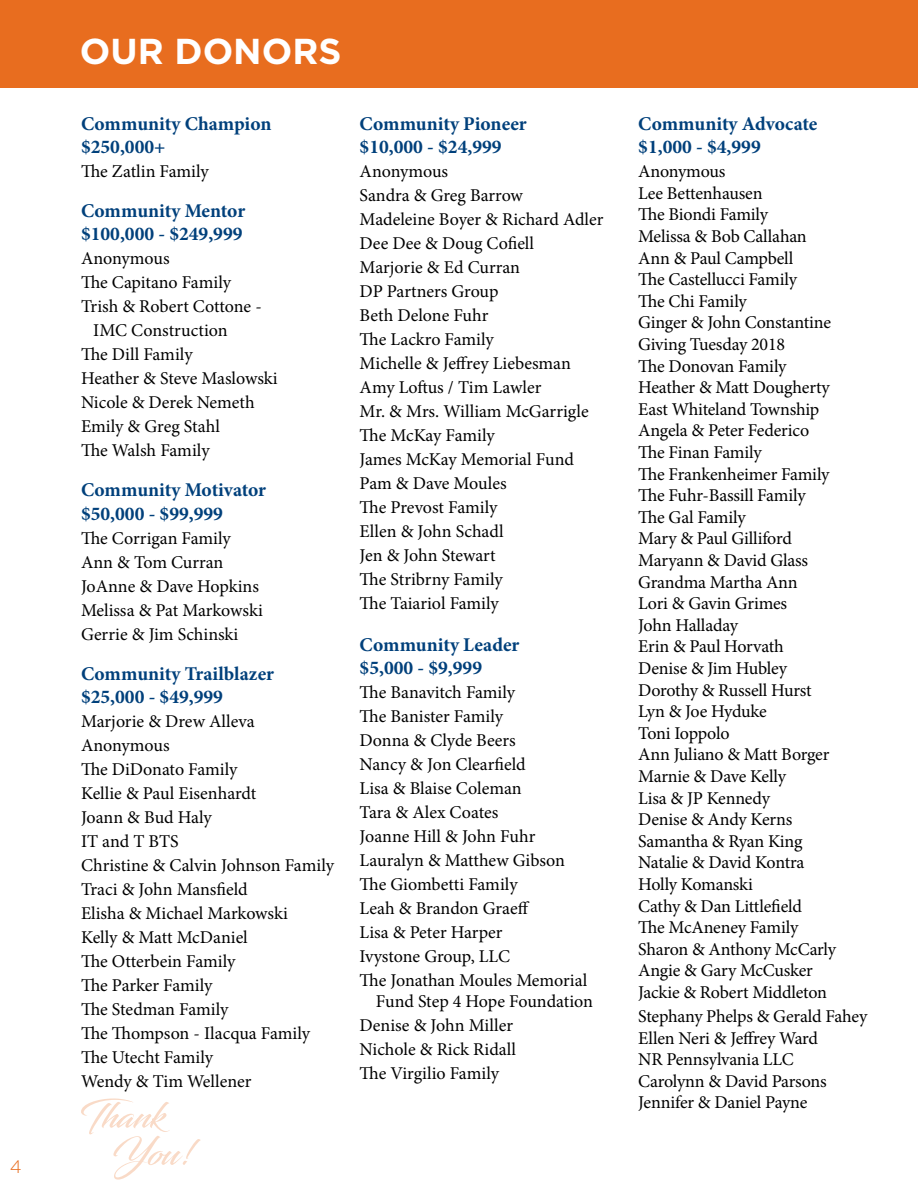
<style>
.page{position:relative;width:918px;height:1188px;background:#fff}
.page>*{position:absolute;margin:0;border:0;box-sizing:border-box;transform-origin:0 0}
.t1{font:700 36px "Gotham";color:#fff}
.t2{font:700 19.5px/23.4px "Minion Pro";color:#00407b}
.t3{font:18px/24px "Minion Pro";letter-spacing:-.01em;color:#000}
.t4{font:300 18px "Gotham";color:#e86d1f}
</style>
<div class="page">
<div style="left:0;top:0;width:918px;height:87px;background:#e86d1f"></div>
<svg style="left:81px;top:1098px;width:120px;height:82px"></svg>
<p class="t4" style="left:10px;top:1155px;width:13px">4</p>
<h1 class="t1" style="left:80px;top:28px;width:263px">OUR DONORS</h1>
<p class="t2" style="left:81px;top:112px;width:192px">Community Champion $250,000+</p>
<p class="t3" style="left:81px;top:159px;width:129px">The Zatlin Family</p>
<p class="t2" style="left:81px;top:199px;width:166px">Community Mentor $100,000 - $249,999</p>
<p class="t3" style="left:81px;top:247px;width:90px">Anonymous</p>
<p class="t3" style="left:81px;top:271px;width:152px">The Capitano Family</p>
<p class="t3" style="left:81px;top:295px;width:182px">Trish &amp; Robert Cottone -</p>
<p class="t3" style="left:93px;top:319px;width:136px">IMC Construction</p>
<p class="t3" style="left:81px;top:343px;width:113px">The Dill Family</p>
<p class="t3" style="left:81px;top:367px;width:198px">Heather &amp; Steve Maslowski</p>
<p class="t3" style="left:81px;top:391px;width:175px">Nicole &amp; Derek Nemeth</p>
<p class="t3" style="left:81px;top:415px;width:140px">Emily &amp; Greg Stahl</p>
<p class="t3" style="left:81px;top:439px;width:130px">The Walsh Family</p>
<p class="t2" style="left:81px;top:478px;width:187px">Community Motivator $50,000 - $99,999</p>
<p class="t3" style="left:81px;top:526px;width:183px">The Corrigan Family<br>Ann &amp; Tom Curran<br>JoAnne &amp; Dave Hopkins<br>Melissa &amp; Pat Markowski<br>Gerrie &amp; Jim Schinski</p>
<p class="t2" style="left:81px;top:661px;width:195px">Community Trailblazer $25,000 - $49,999</p>
<p class="t3" style="left:81px;top:709px;width:255px">Marjorie &amp; Drew Alleva<br>Anonymous<br>The DiDonato Family<br>Kellie &amp; Paul Eisenhardt<br>Joann &amp; Bud Haly<br>IT and T BTS<br>Christine &amp; Calvin Johnson Family<br>Traci &amp; John Mansfield<br>Elisha &amp; Michael Markowski<br>Kelly &amp; Matt McDaniel<br>The Otterbein Family<br>The Parker Family<br>The Stedman Family<br>The Thompson - Ilacqua Family<br>The Utecht Family<br>Wendy &amp; Tim Wellener</p>
<p class="t2" style="left:360px;top:112px;width:169px">Community Pioneer $10,000 - $24,999</p>
<p class="t3" style="left:360px;top:159px;width:245px">Anonymous<br>Sandra &amp; Greg Barrow<br>Madeleine Boyer &amp; Richard Adler<br>Dee Dee &amp; Doug Cofiell<br>Marjorie &amp; Ed Curran<br>DP Partners Group<br>Beth Delone Fuhr<br>The Lackro Family<br>Michelle &amp; Jeffrey Liebesman<br>Amy Loftus / Tim Lawler<br>Mr. &amp; Mrs. William McGarrigle<br>The McKay Family<br>James McKay Memorial Fund<br>Pam &amp; Dave Moules<br>The Prevost Family<br>Ellen &amp; John Schadl<br>Jen &amp; John Stewart<br>The Stribrny Family<br>The Taiariol Family</p>
<p class="t2" style="left:360px;top:632px;width:161px">Community Leader $5,000 - $9,999</p>
<p class="t3" style="left:360px;top:680px;width:229px">The Banavitch Family<br>The Banister Family<br>Donna &amp; Clyde Beers<br>Nancy &amp; Jon Clearfield<br>Lisa &amp; Blaise Coleman<br>Tara &amp; Alex Coates<br>Joanne Hill &amp; John Fuhr<br>Lauralyn &amp; Matthew Gibson<br>The Giombetti Family<br>Leah &amp; Brandon Graeff<br>Lisa &amp; Peter Harper<br>Ivystone Group, LLC<br>The Jonathan Moules Memorial</p>
<p class="t3" style="left:360px;top:990px;width:235px;text-indent:16px">Fund Step 4 Hope Foundation<br>Denise &amp; John Miller<br>Nichole &amp; Rick Ridall<br>The Virgilio Family</p>
<p class="t2" style="left:638px;top:112px;width:181px">Community Advocate $1,000 - $4,999</p>
<p class="t3" style="left:638px;top:161px;width:199px;line-height:21.6px">Anonymous<br>Lee Bettenhausen<br>The Biondi Family<br>Melissa &amp; Bob Callahan<br>Ann &amp; Paul Campbell<br>The Castellucci Family<br>The Chi Family<br>Ginger &amp; John Constantine<br>Giving Tuesday 2018<br>The Donovan Family<br>Heather &amp; Matt Dougherty<br>East Whiteland Township<br>Angela &amp; Peter Federico<br>The Finan Family<br>The Frankenheimer Family<br>The Fuhr-Bassill Family<br>The Gal Family<br>Mary &amp; Paul Gilliford<br>Maryann &amp; David Glass<br>Grandma Martha Ann<br>Lori &amp; Gavin Grimes<br>John Halladay<br>Erin &amp; Paul Horvath<br>Denise &amp; Jim Hubley<br>Dorothy &amp; Russell Hurst<br>Lyn &amp; Joe Hyduke<br>Toni Ioppolo<br>Ann Juliano &amp; Matt Borger<br>Marnie &amp; Dave Kelly<br>Lisa &amp; JP Kennedy<br>Denise &amp; Andy Kerns<br>Samantha &amp; Ryan King<br>Natalie &amp; David Kontra<br>Holly Komanski<br>Cathy &amp; Dan Littlefield<br>The McAneney Family<br>Sharon &amp; Anthony McCarly<br>Angie &amp; Gary McCusker<br>Jackie &amp; Robert Middleton</p>
<p class="t3" style="left:638px;top:1005px;width:231px;line-height:21.6px">Stephany Phelps &amp; Gerald Fahey<br>Ellen Neri &amp; Jeffrey Ward<br>NR Pennsylvania LLC<br>Carolynn &amp; David Parsons<br>Jennifer &amp; Daniel Payne</p>
</div>
